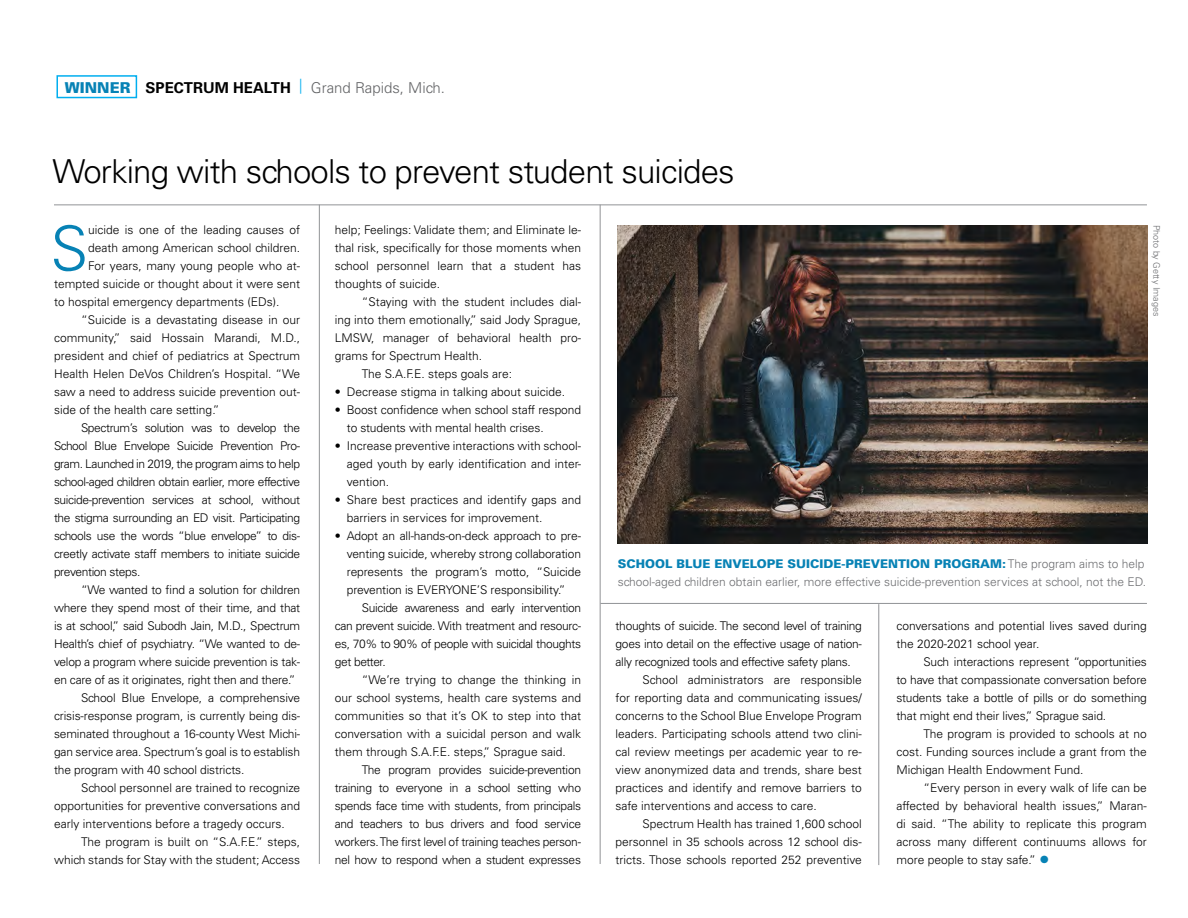
<style>
.page{position:relative;width:1188px;height:918px;background:#fff}
.page>*{position:absolute;margin:0;border:0;box-sizing:border-box;transform-origin:0 0}
.t1{font:300 61.8px "Univers LT Std";color:#0782b5}
.t2{font:300 33px "Univers LT Std";letter-spacing:-.025em;color:#000}
.t3{font:300 15px "Univers LT Std";color:#636466}
.t4{font:300 12px/18px "Univers LT Std";color:#000;text-align:justify}
.t5{font:300 12px "Univers LT Std";letter-spacing:-.03em;color:#000}
.t6{font:300 12px "Univers LT Std";letter-spacing:-.02em;color:#000}
.t7{font:300 12px/18px "Univers LT Std";color:#6d6e71}
.t8{font:300 12px "Univers LT Std";letter-spacing:-.025em;color:#000}
.t9{font:300 9px "Univers LT Std";color:#6d6e71}
.s1{font-weight:900;color:#0782b5}
.s2{font-weight:700;color:#000}
.s3{font-size:21px;color:#0782b5}
</style>
<div class="page">
<img style="left:618px;top:226px;width:530px;height:317px">
<hr style="left:319px;top:205px;width:1px;height:659px;background:#919396">
<hr style="left:600px;top:205px;width:1px;height:659px;background:#919396">
<hr style="left:878px;top:604px;width:1px;height:261px;background:#919396">
<div style="left:56px;top:75px;width:81px;height:23px;border:2px solid #00aeef"></div>
<hr style="left:54px;top:204px;width:1093px;height:1px;background:#919396">
<hr style="left:600px;top:603px;width:547px;height:1px;background:#919396">
<p class="t3" style="left:65px;top:78px;width:382px"><span class="s1">WINNER</span> <span class="s2">SPECTRUM HEALTH</span> <sup>|</sup> Grand Rapids, Mich.</p>
<h2 class="t2" style="left:52px;top:151px;width:684px">Working with schools to prevent student suicides</h2>
<h1 class="t1" style="left:50px;top:211px;width:39px">S</h1>
<p class="t4" style="left:88px;top:221px;width:214px">uicide is one of the leading causes of</p>
<p class="t4" style="left:88px;top:239px;width:214px">death among American school children.</p>
<p class="t4" style="left:88px;top:257px;width:214px">For years, many young people who at-</p>
<p class="t4" style="left:54px;top:275px;width:248px">tempted suicide or thought about it were sent</p>
<p class="t4" style="left:54px;top:293px;width:227px">to hospital emergency departments (EDs).</p>
<p class="t4" style="left:81px;top:311px;width:221px">“Suicide is a devastating disease in our</p>
<p class="t4" style="left:54px;top:329px;width:248px">community,” said Hossain Marandi, M.D.,</p>
<p class="t4" style="left:54px;top:347px;width:248px">president and chief of pediatrics at Spectrum</p>
<p class="t4" style="left:54px;top:365px;width:248px">Health Helen DeVos Children’s Hospital. “We</p>
<p class="t4" style="left:54px;top:383px;width:248px">saw a need to address suicide prevention out-</p>
<p class="t4" style="left:54px;top:401px;width:167px">side of the health care setting.”</p>
<p class="t5" style="left:81px;top:421px;width:221px">Spectrum’s solution was to develop the</p>
<p class="t5" style="left:54px;top:439px;width:248px">School Blue Envelope Suicide Prevention Pro-</p>
<p class="t5" style="left:54px;top:457px;width:248px">gram. Launched in 2019, the program aims to help</p>
<p class="t5" style="left:54px;top:475px;width:248px">school-aged children obtain earlier, more effective</p>
<p class="t5" style="left:54px;top:493px;width:248px">suicide-prevention services at school, without</p>
<p class="t5" style="left:54px;top:511px;width:248px">the stigma surrounding an ED visit. Participating</p>
<p class="t5" style="left:54px;top:529px;width:248px">schools use the words “blue envelope” to dis-</p>
<p class="t5" style="left:54px;top:547px;width:248px">creetly activate staff members to initiate suicide</p>
<p class="t5" style="left:54px;top:565px;width:88px">prevention steps.</p>
<p class="t6" style="left:81px;top:583px;width:221px">“We wanted to find a solution for children</p>
<p class="t6" style="left:54px;top:601px;width:248px">where they spend most of their time, and that</p>
<p class="t6" style="left:54px;top:619px;width:248px">is at school,” said Subodh Jain, M.D., Spectrum</p>
<p class="t6" style="left:54px;top:637px;width:248px">Health’s chief of psychiatry. “We wanted to de-</p>
<p class="t6" style="left:54px;top:655px;width:248px">velop a program where suicide prevention is tak-</p>
<p class="t6" style="left:54px;top:673px;width:243px">en care of as it originates, right then and there.”</p>
<p class="t4" style="left:81px;top:689px;width:221px">School Blue Envelope, a comprehensive</p>
<p class="t4" style="left:54px;top:707px;width:248px">crisis-response program, is currently being dis-</p>
<p class="t4" style="left:54px;top:725px;width:248px">seminated throughout a 16-county West Michi-</p>
<p class="t4" style="left:54px;top:743px;width:248px">gan service area. Spectrum’s goal is to establish</p>
<p class="t4" style="left:54px;top:761px;width:192px">the program with 40 school districts.</p>
<p class="t4" style="left:81px;top:779px;width:221px">School personnel are trained to recognize</p>
<p class="t4" style="left:54px;top:797px;width:248px">opportunities for preventive conversations and</p>
<p class="t4" style="left:54px;top:815px;width:232px">early interventions before a tragedy occurs.</p>
<p class="t4" style="left:81px;top:833px;width:221px">The program is built on “S.A.F.E.” steps,</p>
<p class="t4" style="left:54px;top:851px;width:248px">which stands for Stay with the student; Access</p>
<p class="t4" style="left:335px;top:221px;width:248px">help; Feelings: Validate them; and Eliminate le&shy;thal risk, specifically for those moments when school personnel learn that a student has thoughts of suicide.</p>
<p class="t4" style="left:362px;top:293px;width:221px">“Staying with the student includes dial-</p>
<p class="t4" style="left:335px;top:311px;width:248px">ing into them emotionally,” said Jody Sprague,</p>
<p class="t4" style="left:335px;top:329px;width:248px">LMSW, manager of behavioral health pro-</p>
<p class="t4" style="left:335px;top:347px;width:149px">grams for Spectrum Health.</p>
<p class="t4" style="left:362px;top:365px;width:152px">The S.A.F.E. steps goals are:</p>
<p class="t4" style="left:335px;top:383px;width:232px">• Decrease stigma in talking about suicide.</p>
<p class="t4" style="left:347px;top:401px;width:236px;text-indent:-12px">• Boost confidence when school staff respond to students with mental health crises.</p>
<p class="t4" style="left:347px;top:437px;width:236px;text-indent:-12px">• Increase preventive interactions with school&shy;aged youth by early identification and inter&shy;vention.</p>
<p class="t4" style="left:347px;top:491px;width:236px;text-indent:-12px">• Share best practices and identify gaps and barriers in services for improvement.</p>
<p class="t4" style="left:347px;top:527px;width:236px;text-indent:-12px">• Adopt an all-hands-on-deck approach to pre&shy;venting suicide, whereby strong collaboration represents the program’s motto, “Suicide prevention is EVERYONE’S responsibility.”</p>
<p class="t4" style="left:335px;top:599px;width:248px;text-indent:27px">Suicide awareness and early intervention can prevent suicide. With treatment and resourc&shy;es, 70% to 90% of people with suicidal thoughts get better.</p>
<p class="t4" style="left:335px;top:671px;width:248px;text-indent:27px">“We’re trying to change the thinking in our school systems, health care systems and communities so that it’s OK to step into that conversation with a suicidal person and walk them through S.A.F.E. steps,” Sprague said.</p>
<p class="t4" style="left:335px;top:761px;width:248px;text-indent:27px">The program provides suicide-prevention training to everyone in a school setting who spends face time with students, from principals and teachers to bus drivers and food service workers. The first level of training teaches person&shy;nel how to respond when a student expresses</p>
<p class="t9" style="left:1162px;top:225px;width:93px;rotate:90deg">Photo by Getty Images</p>
<p class="t7" style="left:618px;top:555px;width:530px"><span class="s1">SCHOOL BLUE ENVELOPE SUICIDE-PREVENTION PROGRAM:</span> The program aims to help school-aged children obtain earlier, more effective suicide-prevention services at school, not the ED.</p>
<p class="t4" style="left:896px;top:617px;width:252px">conversations and potential lives saved during the 2020-2021 school year.</p>
<p class="t4" style="left:896px;top:653px;width:252px;text-indent:27px">Such interactions represent “opportunities to have that compassionate conversation before students take a bottle of pills or do something that might end their lives,” Sprague said.</p>
<p class="t4" style="left:896px;top:725px;width:252px;text-indent:27px">The program is provided to schools at no cost. Funding sources include a grant from the Michigan Health Endowment Fund.</p>
<p class="t4" style="left:896px;top:779px;width:252px;text-indent:27px">“Every person in every walk of life can be affected by behavioral health issues,” Maran&shy;di said. “The ability to replicate this program across many different continuums allows for more people to stay safe.” <span class="s3">•</span></p>
<p class="t8" style="left:616px;top:619px;width:248px">thoughts of suicide. The second level of training</p>
<p class="t8" style="left:616px;top:637px;width:248px">goes into detail on the effective usage of nation-</p>
<p class="t8" style="left:616px;top:655px;width:237px">ally recognized tools and effective safety plans.</p>
<p class="t4" style="left:643px;top:671px;width:221px">School administrators are responsible</p>
<p class="t4" style="left:616px;top:689px;width:248px">for reporting data and communicating issues/</p>
<p class="t4" style="left:616px;top:707px;width:248px">concerns to the School Blue Envelope Program</p>
<p class="t4" style="left:616px;top:725px;width:248px">leaders. Participating schools attend two clini-</p>
<p class="t4" style="left:616px;top:743px;width:248px">cal review meetings per academic year to re-</p>
<p class="t4" style="left:616px;top:761px;width:248px">view anonymized data and trends, share best</p>
<p class="t4" style="left:616px;top:779px;width:248px">practices and identify and remove barriers to</p>
<p class="t4" style="left:616px;top:797px;width:203px">safe interventions and access to care.</p>
<p class="t4" style="left:643px;top:815px;width:221px">Spectrum Health has trained 1,600 school</p>
<p class="t4" style="left:616px;top:833px;width:248px">personnel in 35 schools across 12 school dis-</p>
<p class="t4" style="left:616px;top:851px;width:248px">tricts. Those schools reported 252 preventive</p>
</div>
